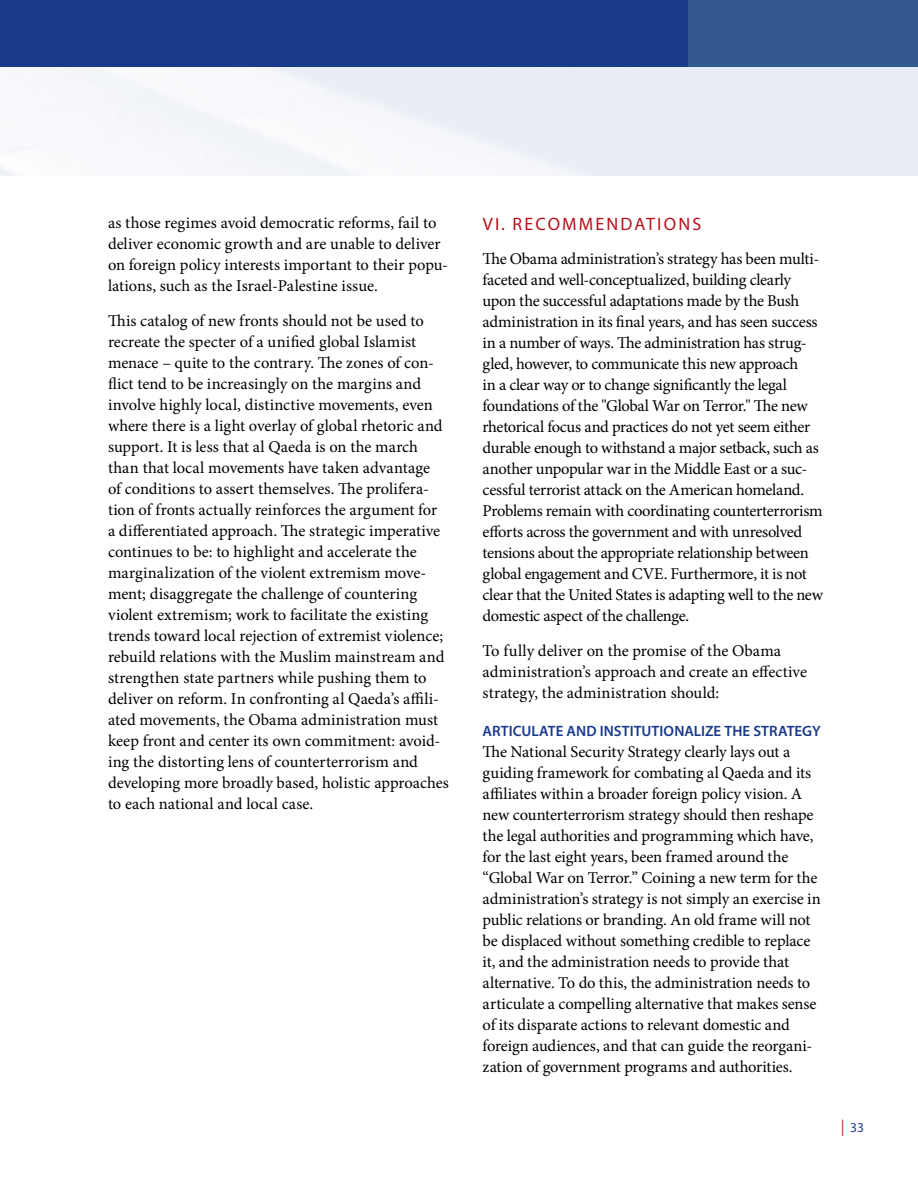
<style>
.page{position:relative;width:918px;height:1188px;background:#fff}
.page>*{position:absolute;margin:0;border:0;box-sizing:border-box;transform-origin:0 0}
.t1{font:18px "Myriad Pro";color:#b5121b}
.t2{font:16.5px/21px "Minion Pro";letter-spacing:-.005em;color:#000}
.t3{font:600 15px "Myriad Pro";color:#19398a}
.t4{font:13.5px "Myriad Pro";color:#19398a}
.s1{font-size:16.5px;color:#b5121b}
</style>
<div class="page">
<div style="left:0;top:0;width:688px;height:68px;background:#19398a"></div>
<div style="left:688px;top:0;width:230px;height:68px;background:#33598f"></div>
<p class="t2" style="left:108px;top:212px;width:342px">as those regimes avoid democratic reforms, fail to deliver economic growth and are unable to deliver on foreign policy interests important to their popu&shy;lations, such as the Israel-Palestine issue.</p>
<p class="t2" style="left:108px;top:310px;width:342px">This catalog of new fronts should not be used to recreate the specter of a unified global Islamist menace – quite to the contrary. The zones of con&shy;flict tend to be increasingly on the margins and involve highly local, distinctive movements, even where there is a light overlay of global rhetoric and support. It is less that al Qaeda is on the march than that local movements have taken advantage<br>of conditions to assert themselves. The prolifera&shy;tion of fronts actually reinforces the argument for<br>a differentiated approach. The strategic imperative continues to be: to highlight and accelerate the marginalization of the violent extremism move&shy;ment; disaggregate the challenge of countering violent extremism; work to facilitate the existing trends toward local rejection of extremist violence; rebuild relations with the Muslim mainstream and strengthen state partners while pushing them to deliver on reform. In confronting al Qaeda’s affili&shy;ated movements, the Obama administration must keep front and center its own commitment: avoid&shy;ing the distorting lens of counterterrorism and developing more broadly based, holistic approaches to each national and local case.</p>
<p class="t1" style="left:483px;top:212px;width:56px">VI. RECOMMENDA</p>
<p class="t1" style="left:646px;top:212px;width:23px">TIONS</p>
<p class="t2" style="left:483px;top:248px;width:342px">The Obama administration’s strategy has been multi&shy;faceted and well-conceptualized, building clearly upon the successful adaptations made by the Bush administration in its final years, and has seen success in a number of ways. The administration has strug&shy;gled, however, to communicate this new approach<br>in a clear way or to change significantly the legal foundations of the "Global War on Terror." The new rhetorical focus and practices do not yet seem either durable enough to withstand a major setback, such as another unpopular war in the Middle East or a suc&shy;cessful terrorist attack on the American homeland.<br>Problems remain with coordinating counterterrorism efforts across the government and with unresolved tensions about the appropriate relationship between global engagement and CVE. Furthermore, it is not clear that the United States is adapting well to the new domestic aspect of the challenge.</p>
<p class="t2" style="left:483px;top:640px;width:326px">To fully deliver on the promise of the Obama administration’s approach and create an effective strategy, the administration should:</p>
<p class="t3" style="left:483px;top:721px;width:9px">ARTICU</p>
<p class="t3" style="left:532px;top:721px;width:98px">LATE AND INSTITUTI</p>
<p class="t3" style="left:664px;top:721px;width:149px">ONALIZE TH E STRATEGY</p>
<p class="t2" style="left:483px;top:741px;width:340px">The National Security Strategy clearly lays out a guiding framework for combating al Qaeda and its affiliates within a broader foreign policy vision. A new counterterrorism strategy should then reshape the legal authorities and programming which have, for the last eight years, been framed around the “Global War on Terror.” Coining a new term for the administration’s strategy is not simply an exercise in public relations or branding. An old frame will not be displaced without something credible to replace it, and the administration needs to provide that alternative. To do this, the administration needs to articulate a compelling alternative that makes sense of its disparate actions to relevant domestic and foreign audiences, and that can guide the reorgani&shy;zation of government programs and authorities.</p>
<p class="t4" style="left:841px;top:1119px;width:24px"><span class="s1">|</span> 33</p>
</div>
